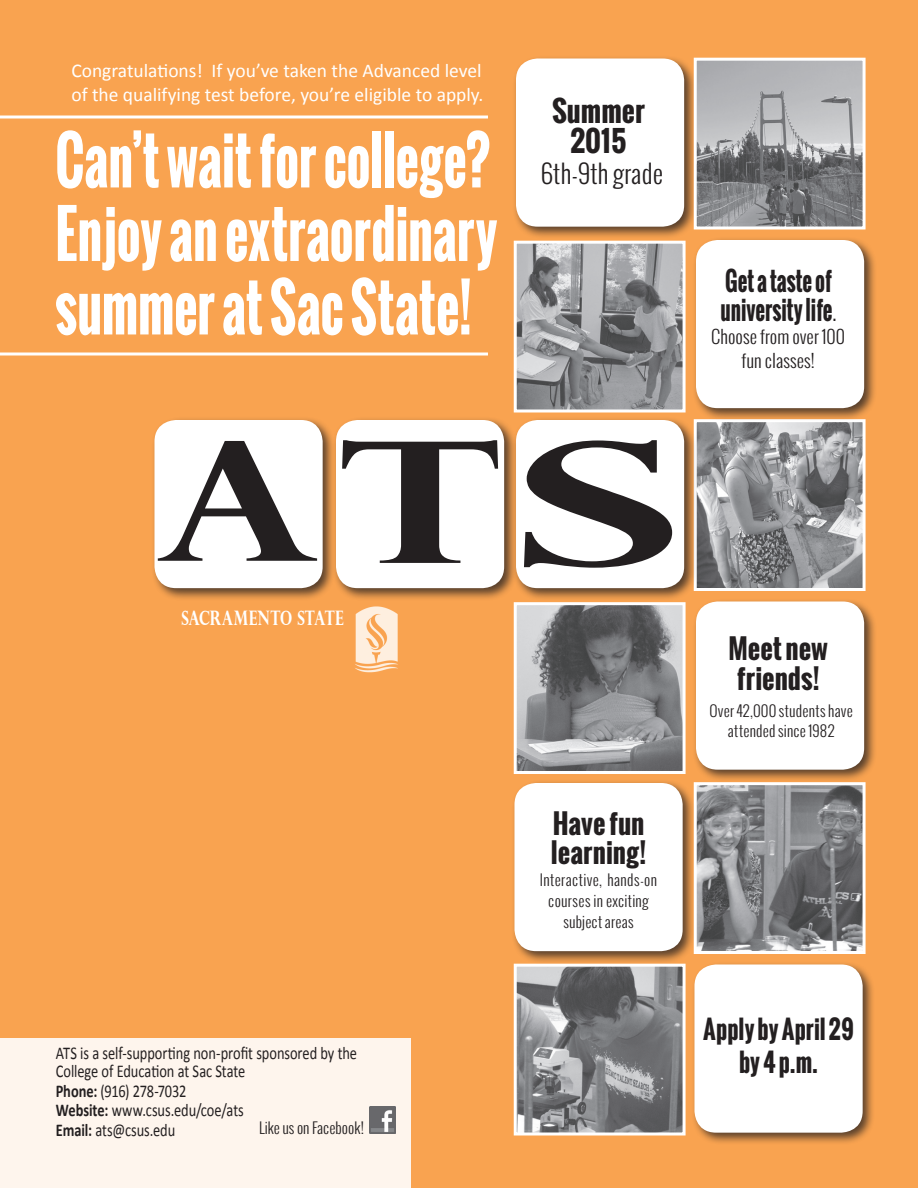
<style>
.page{position:relative;width:918px;height:1188px;background:#f9a350}
.page>*{position:absolute;margin:0;border:0;box-sizing:border-box;transform-origin:0 0}
.t1{font:700 173.25px "Perpetua Titling";color:#231f20;scale:1.89 1}
.t2{font:700 165px "Perpetua Titling";color:#231f20;scale:1.25 1}
.t3{font:700 63.75px/73.5px "Oswald";letter-spacing:-.005em;color:#fff;text-align:justify;scale:.8 1}
.t4{font:700 28.5px/30px "Oswald";color:#231f20;text-align:center}
.t5{font:700 27px/30px "Oswald";color:#231f20}
.t6{font:700 26.25px/28.5px "Oswald";color:#231f20;scale:.8 1}
.t7{font:700 25.5px/33px "Oswald";color:#231f20;text-align:center;scale:.9 1}
.t8{font:300 25.5px "Oswald";color:#231f20}
.t9{font:700 19.95px "Perpetua Titling";letter-spacing:.005em;color:#fff;scale:.74 1}
.t10{font:19.5px/24px "Calibri";color:#fff}
.t11{font:18px/19px "Calibri";letter-spacing:-.005em;color:#231f20;scale:.8 1}
.t12{font:300 18px/24px "Oswald";color:#231f20;text-align:center}
.t13{font:300 15px/21px "Oswald";letter-spacing:.01em;color:#231f20;text-align:center}
.s1{font-size:168.6px}
.s2{font-weight:300}
.s3{font-weight:700}
</style>
<div class="page">
<div style="left:0;top:1039px;width:410px;height:149px;background:#fef5ed"></div>
<img style="left:369px;top:1107px;width:27px;height:27px">
<svg style="left:0;top:352px;width:488px;height:4px"></svg>
<hr style="left:0;top:116px;width:488px;height:2px;background:#fff">
<img style="left:355px;top:606px;width:43px;height:67px">
<div style="left:513px;top:55px;width:184px;height:185px;background:#231f20;opacity:.75"></div>
<div style="left:516px;top:58px;width:168px;height:169px;background:#fff;border-radius:22px"></div>
<img style="left:698px;top:786px;width:164px;height:164px">
<div style="left:694px;top:782px;width:172px;height:172px;border:3px solid #fff"></div>
<img style="left:698px;top:62px;width:164px;height:164px">
<div style="left:694px;top:58px;width:172px;height:172px;border:3px solid #fff"></div>
<img style="left:698px;top:423px;width:164px;height:164px">
<div style="left:694px;top:419px;width:172px;height:172px;border:3px solid #fff"></div>
<img style="left:518px;top:245px;width:164px;height:163px">
<div style="left:514px;top:241px;width:172px;height:171px;border:3px solid #fff"></div>
<img style="left:518px;top:606px;width:164px;height:164px">
<div style="left:514px;top:602px;width:172px;height:172px;border:3px solid #fff"></div>
<img style="left:518px;top:968px;width:164px;height:164px">
<div style="left:514px;top:964px;width:172px;height:172px;border:3px solid #fff"></div>
<div style="left:693px;top:237px;width:184px;height:184px;background:#231f20;opacity:.75"></div>
<div style="left:696px;top:240px;width:168px;height:168px;background:#fff;border-radius:22px"></div>
<div style="left:693px;top:598px;width:184px;height:185px;background:#231f20;opacity:.75"></div>
<div style="left:696px;top:602px;width:168px;height:168px;background:#fff;border-radius:22px"></div>
<div style="left:511px;top:780px;width:185px;height:184px;background:#231f20;opacity:.75"></div>
<div style="left:514px;top:783px;width:169px;height:168px;background:#fff;border-radius:22px"></div>
<div style="left:691px;top:961px;width:185px;height:185px;background:#231f20;opacity:.75"></div>
<div style="left:694px;top:964px;width:169px;height:169px;background:#fff;border-radius:22px"></div>
<div style="left:513px;top:417px;width:184px;height:184px;background:#231f20;opacity:.75"></div>
<div style="left:516px;top:420px;width:168px;height:168px;background:#fff;border-radius:22px"></div>
<div style="left:333px;top:417px;width:184px;height:184px;background:#231f20;opacity:.75"></div>
<div style="left:336px;top:420px;width:168px;height:168px;background:#fff;border-radius:22px"></div>
<div style="left:151px;top:417px;width:185px;height:184px;background:#231f20;opacity:.75"></div>
<div style="left:155px;top:420px;width:168px;height:168px;background:#fff;border-radius:22px"></div>
<p class="t10" style="left:71px;top:58px;width:414px">Congratulations! If you’ve taken the Advanced level of the qualifying test before, you’re eligible to apply.</p>
<p class="t3" style="left:55px;top:123px;width:554px">Can’t wait for college?<br>Enjoy an extraordinary summer at Sac State!</p>
<p class="t4" style="left:552px;top:96px;width:94px">Summer<br>2015</p>
<p class="t8" style="left:541px;top:156px;width:124px">6th-9th grade</p>
<p class="t2" style="left:155px;top:399px;width:279px">a<span class="s1">T</span></p>
<p class="t9" style="left:181px;top:605px;width:221px">SACRAMENTO STATE</p>
<p class="t1" style="left:514px;top:397px;width:90px">S</p>
<p class="t5" style="left:551px;top:808px;width:97px">Have fun learning!</p>
<p class="t13" style="left:540px;top:869px;width:119px">Interactive, hands-on courses in exciting subject areas</p>
<p class="t6" style="left:721px;top:267px;width:146px">Get a taste of university life<span class="s2">.</span></p>
<p class="t12" style="left:711px;top:325px;width:136px">Choose from over 100 fun classes!</p>
<p class="t5" style="left:729px;top:634px;width:101px;text-align:center">Meet new friends!</p>
<p class="t13" style="left:709px;top:701px;width:145px;line-height:19.5px">Over 42,000 students have attended since 1982</p>
<p class="t11" style="left:56px;top:1043px;width:378px">ATS is a self-supporting non-profit sponsored by the<br>College of Education at Sac State<br><span class="s3">Phone:</span> (916) 278-7032<br><span class="s3">Website:</span> www.csus.edu/coe/ats<br><span class="s3">Email:</span> ats@csus.edu</p>
<p class="t13" style="left:259px;top:1117px;width:106px">Like us on Facebook!</p>
<p class="t7" style="left:703px;top:1013px;width:169px">Apply by April 29 by 4 p.m.</p>
</div>
